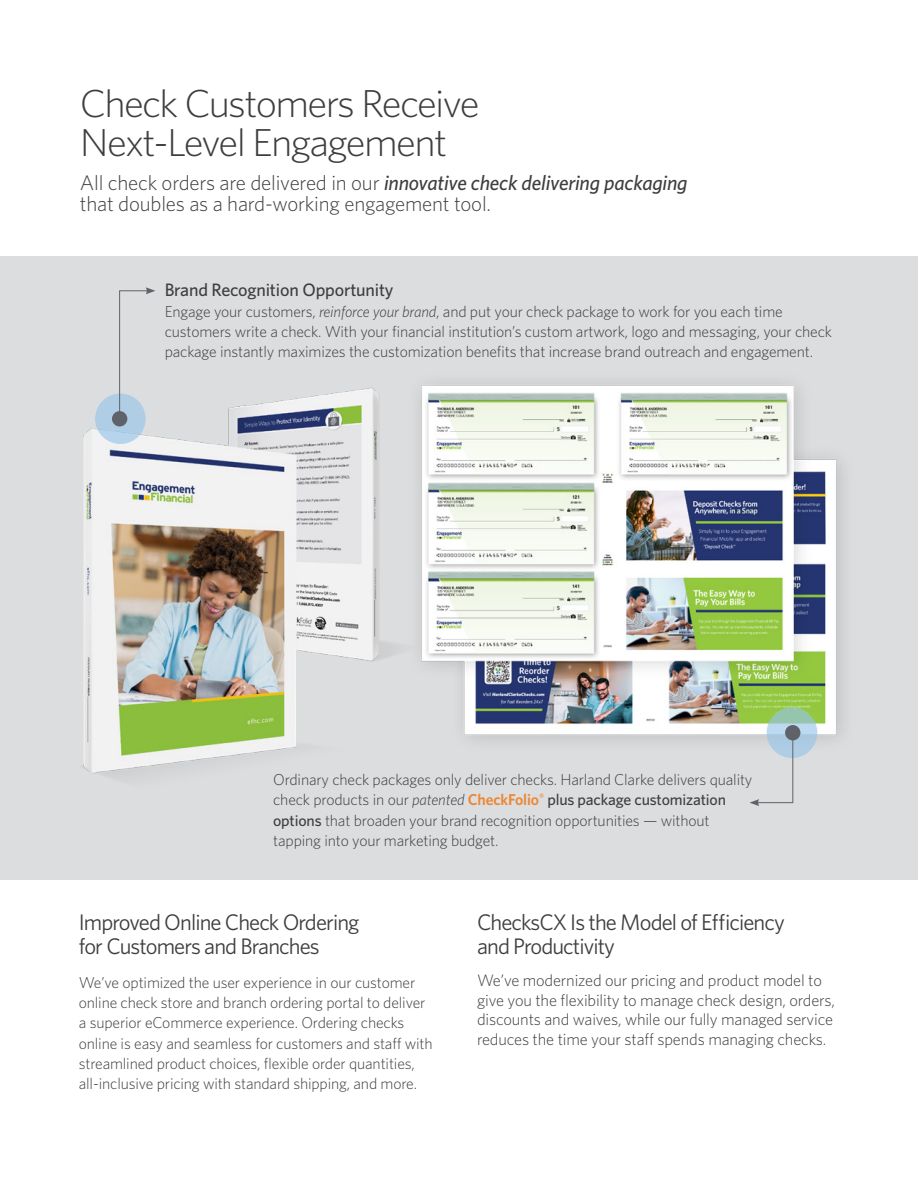
<style>
.page{position:relative;width:918px;height:1188px;background:#fff}
.page>*{position:absolute;margin:0;border:0;box-sizing:border-box;transform-origin:0 0}
.t1{font:300 39px/39px "Whitney";letter-spacing:-.04em;color:#3e3e3f;scale:1.05 1}
.t2{font:22.5px/24px "Whitney";letter-spacing:-.04em;color:#3e3e3f}
.t3{font:300 21px/21px "Whitney";letter-spacing:-.01em;color:#3e3e3f}
.t4{font:500 18px "Whitney";letter-spacing:-.01em;color:#3e3e3f}
.t5{font:300 16.5px/19.5px "Whitney";letter-spacing:-.01em;color:#3e3e3f}
.t6{font:300 15.75px/20.2px "Whitney";letter-spacing:-.01em;color:#3e3e3f}
.s1{font-weight:500;font-style:italic}
.s2{font-style:italic}
.s3{font-weight:600;color:#ec8735}
.s4{font-weight:500}
</style>
<div class="page">
<div style="left:0;top:256px;width:918px;height:624px;background:#dcdddf"></div>
<img style="left:83px;top:387px;width:299px;height:389px">
<img style="left:382px;top:383px;width:461px;height:375px">
<div style="left:95px;top:394px;width:51px;height:50px;background:#afcde5;border-radius:50%"></div>
<svg style="left:119px;top:287px;width:36px;height:130px"></svg>
<div style="left:112px;top:411px;width:15px;height:15px;background:#5f6369;border-radius:50%"></div>
<svg style="left:767px;top:707px;width:50px;height:51px"></svg>
<svg style="left:750px;top:733px;width:44px;height:73px"></svg>
<div style="left:785px;top:725px;width:15px;height:15px;background:#5f6369;border-radius:50%"></div>
<h1 class="t1" style="left:80px;top:82px;width:382px">Check Customers Receive<br>Next-Level Engagement</h1>
<h3 class="t3" style="left:80px;top:172px;width:609px">All check orders are delivered in our <span class="s1">innovative check delivering packaging </span>that doubles as a hard-working engagement tool.</h3>
<p class="t4" style="left:165px;top:278px;width:230px">Brand Recognition Opportunity</p>
<p class="t6" style="left:165px;top:300px;width:669px">Engage your customers, <span class="s2">reinforce your brand</span>, and put your check package to work for you each time customers write a check. With your financial institution’s custom artwork, logo and messaging, your check package instantly maximizes the customization benefits that increase brand outreach and engagement.</p>
<p class="t6" style="left:273px;top:769px;width:481px">Ordinary check packages only deliver checks. Harland Clarke delivers quality check products in our <span class="s2">patented</span> <span class="s3">CheckFolio</span><sup>®</sup> <span class="s4">plus package customization options</span> that broaden your brand recognition opportunities — without tapping into your marketing budget.</p>
<h2 class="t2" style="left:79px;top:910px;width:282px">Improved Online Check Ordering for Customers and Branches</h2>
<p class="t6" style="left:79px;top:972px;width:355px">We’ve optimized the user experience in our customer online check store and branch ordering portal to deliver a superior eCommerce experience. Ordering checks online is easy and seamless for customers and staff with streamlined product choices, flexible order quantities, all-inclusive pricing with standard shipping, and more.</p>
<h2 class="t2" style="left:477px;top:910px;width:309px">ChecksCX Is the Model of Efficiency and Productivity</h2>
<p class="t5" style="left:477px;top:970px;width:359px">We’ve modernized our pricing and product model to give you the flexibility to manage check design, orders, discounts and waives, while our fully managed service reduces the time your staff spends managing checks.</p>
</div>
